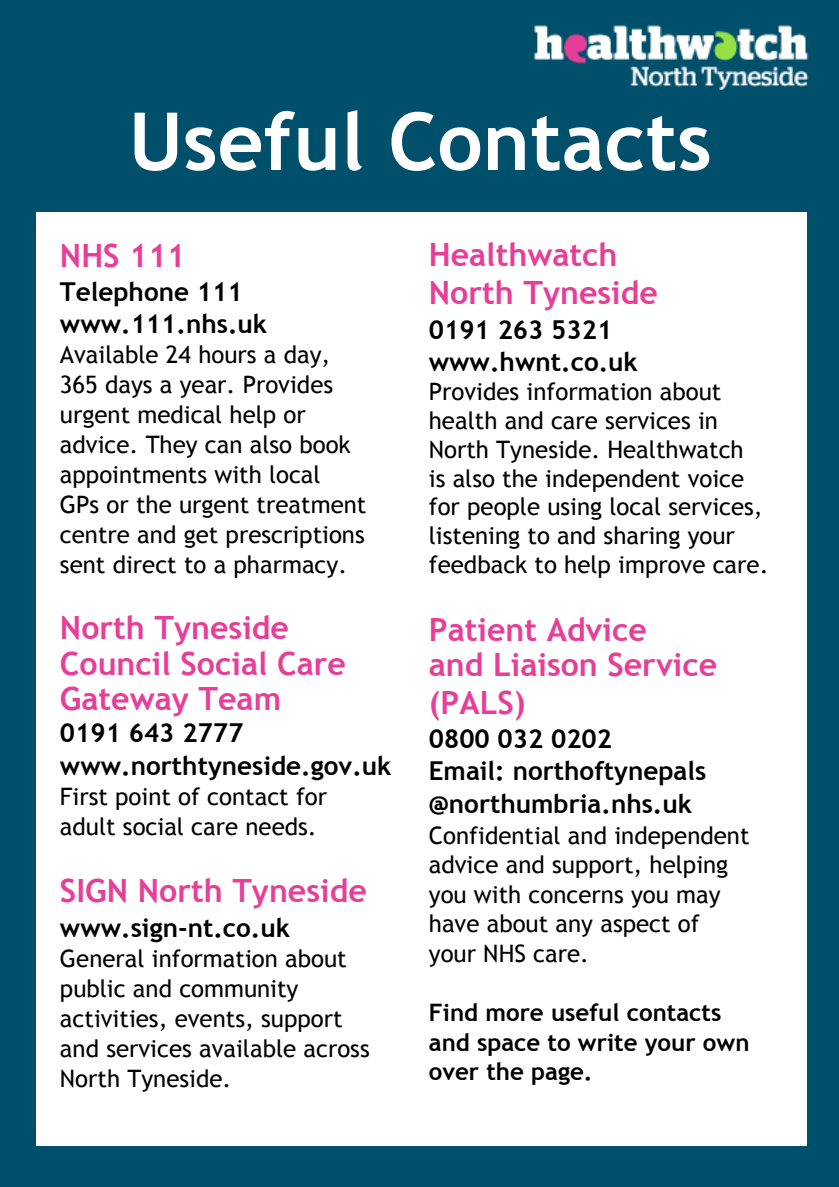
<style>
.page{position:relative;width:839px;height:1187px;background:#fff}
.page>*{position:absolute;margin:0;border:0;box-sizing:border-box;transform-origin:0 0}
.t1{font:700 80px "Trebuchet MS";color:#fff}
.t2{font:700 32px/35.6px "Trebuchet MS";color:#e73e97}
.t3{font:700 26px/32.2px "Trebuchet MS";color:#000}
.t4{font:24px/30px "Trebuchet MS";color:#000}
.t5{font:700 24px/29.6px "Trebuchet MS";color:#000}
</style>
<div class="page">
<div style="left:0;top:0;width:838px;height:1186px;background:#004f6b"></div>
<div style="left:36px;top:212px;width:770px;height:933px;background:#fff"></div>
<img style="left:534px;top:25px;width:275px;height:65px">
<h1 class="t1" style="left:129px;top:95px;width:584px">Useful Contacts</h1>
<h2 class="t2" style="left:60px;top:237px;width:127px">NHS 111</h2>
<p class="t3" style="left:60px;top:275px;width:209px">Telephone 111 www.111.nhs.uk</p>
<p class="t4" style="left:60px;top:339px;width:308px">Available 24 hours a day,<br>365 days a year. Provides urgent medical help or advice. They can also book appointments with local<br>GPs or the urgent treatment centre and get prescriptions sent direct to a pharmacy.</p>
<h2 class="t2" style="left:60px;top:609px;width:287px">North Tyneside<br>Council Social Care<br>Gateway Team</h2>
<p class="t3" style="left:60px;top:717px;width:333px">0191 643 2777 www.northtyneside.gov.uk</p>
<p class="t4" style="left:60px;top:781px;width:269px">First point of contact for adult social care needs.</p>
<h2 class="t2" style="left:60px;top:873px;width:308px">SIGN North Tyneside</h2>
<p class="t3" style="left:60px;top:911px;width:232px">www.sign-nt.co.uk</p>
<p class="t4" style="left:60px;top:943px;width:311px">General information about public and community activities, events, support and services available across<br>North Tyneside.</p>
<h2 class="t2" style="left:429px;top:236px;width:230px;line-height:37.8px">Healthwatch<br>North Tyneside</h2>
<p class="t3" style="left:429px;top:313px;width:210px">0191 263 5321 www.hwnt.co.uk</p>
<p class="t4" style="left:429px;top:377px;width:341px;line-height:28.8px">Provides information about health and care services in<br>North Tyneside. Healthwatch<br>is also the independent voice for people using local services, listening to and sharing your feedback to help improve care.</p>
<h2 class="t2" style="left:429px;top:611px;width:290px;line-height:36.6px">Patient Advice<br>and Liaison Service (PALS)</h2>
<p class="t3" style="left:429px;top:722px;width:279px">0800 032 0202<br>Email: northoftynepals @northumbria.nhs.uk</p>
<p class="t4" style="left:429px;top:820px;width:322px">Confidential and independent advice and support, helping you with concerns you may have about any aspect of your NHS care.</p>
<p class="t5" style="left:429px;top:997px;width:322px">Find more useful contacts and space to write your own over the page.</p>
</div>
